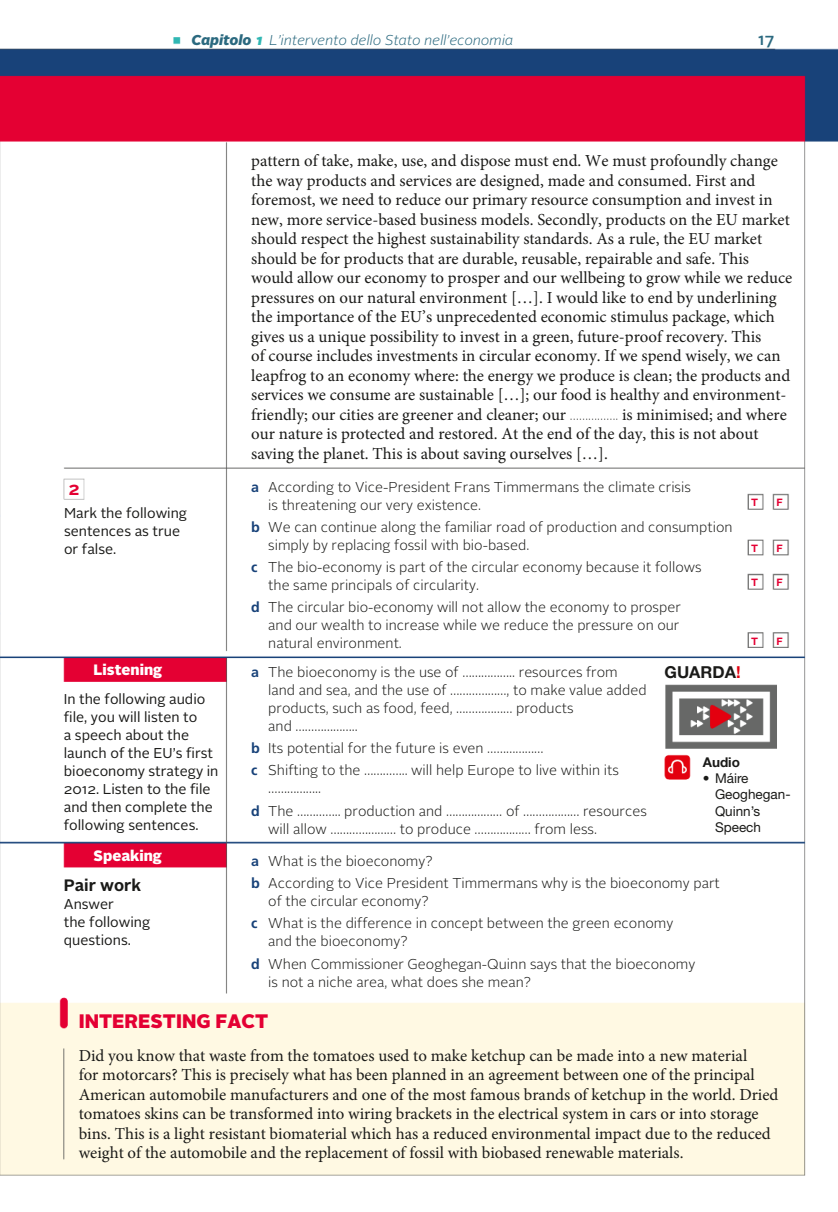
<style>
.page{position:relative;width:838px;height:1212px;background:#fff}
.page>*{position:absolute;margin:0;border:0;box-sizing:border-box;transform-origin:0 0}
.t1{font:900 19.5px "Alright Sans";color:#e40033}
.t2{font:700 18px "Alright Sans";color:#e40033}
.t3{font:16.8px/19.5px "Minion Pro";color:#1a1a18}
.t4{font:700 16.5px "Alright Sans";color:#1a1a18}
.t5{font:700 16.5px "Helvetica Neue LT Std";color:#1a1a18}
.t6{font:500 16.5px "Alright Sans";color:#2b697f}
.t7{font:900 15px "Alright Sans";color:#fff}
.t8{font:300 14.25px/18px "Alright Sans";color:#1a1a18}
.t9{font:14.25px/18px "Alright Sans";color:#1a1a18}
.t10{font:italic 300 14.25px "Alright Sans";color:#2b697f}
.t11{font:13.5px/16.2px "Helvetica Neue LT Std";color:#1a1a18}
.t12{font:700 13.5px "Helvetica Neue LT Std";color:#1a1a18}
.t13{font:700 10.5px "Alright Sans";color:#e40033}
.s1{font-weight:900}
.s2{font-weight:900;color:#30b7b3}
.s3{font-family:"Alright Sans";font-weight:100;font-size:14.25px}
.s4{font-family:"Frutiger LT Std";font-weight:700;color:#184279}
.s5{color:#e3000f}
</style>
<div class="page">
<img style="left:0;top:37px;width:838px;height:1139px">
<p class="t10" style="left:191px;top:34px;width:324px"><span class="s1">Capitolo</span> <span class="s2">1</span> L’intervento dello Stato nell’economia</p>
<p class="t6" style="left:758px;top:32px;width:17px">17</p>
<p class="t2" style="left:68px;top:481px;width:13px">2</p>
<p class="t9" style="left:64px;top:505px;width:125px">Mark the following sentences as true or false.</p>
<p class="t7" style="left:94px;top:664px;width:70px">Listening</p>
<p class="t9" style="left:64px;top:691px;width:156px">In the following audio file, you will listen to<br>a speech about the launch of the EU’s first bioeconomy strategy in<br>2012. Listen to the file and then complete the following sentences.</p>
<p class="t7" style="left:94px;top:849px;width:70px">Speaking</p>
<p class="t4" style="left:64px;top:879px;width:79px">Pair work</p>
<p class="t9" style="left:64px;top:896px;width:88px">Answer<br>the following questions.</p>
<p class="t3" style="left:251px;top:152px;width:542px">pattern of take, make, use, and dispose must end. We must profoundly change the way products and services are designed, made and consumed. First and foremost, we need to reduce our primary resource consumption and invest in new, more service-based business models. Secondly, products on the EU market should respect the highest sustainability standards. As a rule, the EU market should be for products that are durable, reusable, repairable and safe. This would allow our economy to prosper and our wellbeing to grow while we reduce pressures on our natural environment […]. I would like to end by underlining the importance of the EU’s unprecedented economic stimulus package, which gives us a unique possibility to invest in a green, future-proof recovery. This<br>of course includes investments in circular economy. If we spend wisely, we can leapfrog to an economy where: the energy we produce is clean; the products and services we consume are sustainable […]; our food is healthy and environment&shy;friendly; our cities are greener and cleaner; our <span class="s3">…………….</span> is minimised; and where our nature is protected and restored. At the end of the day, this is not about saving the planet. This is about saving ourselves […].</p>
<p class="t8" style="left:268px;top:479px;width:424px;text-indent:-17px"><span class="s4">a</span> According to Vice-President Frans Timmermans the climate crisis is threatening our very existence.</p>
<p class="t8" style="left:268px;top:519px;width:466px;text-indent:-17px"><span class="s4">b</span> We can continue along the familiar road of production and consumption simply by replacing fossil with bio-based.</p>
<p class="t8" style="left:268px;top:559px;width:435px;text-indent:-17px"><span class="s4">c</span> The bio-economy is part of the circular economy because it follows the same principals of circularity.</p>
<p class="t8" style="left:268px;top:599px;width:414px;text-align:justify;text-indent:-17px"><span class="s4">d</span> The circular bio-economy will not allow the economy to prosper and our wealth to increase while we reduce the pressure on our natural environment.</p>
<p class="t13" style="left:751px;top:498px;width:8px">T</p>
<p class="t13" style="left:776px;top:498px;width:8px">F</p>
<p class="t13" style="left:751px;top:544px;width:8px">T</p>
<p class="t13" style="left:776px;top:544px;width:8px">F</p>
<p class="t13" style="left:751px;top:578px;width:8px">T</p>
<p class="t13" style="left:776px;top:578px;width:8px">F</p>
<p class="t13" style="left:751px;top:637px;width:8px">T</p>
<p class="t13" style="left:776px;top:637px;width:8px">F</p>
<p class="t5" style="left:664px;top:662px;width:78px">GUARDA<span class="s5">!</span></p>
<p class="t8" style="left:268px;top:664px;width:380px;text-indent:-17px"><span class="s4">a</span> The bioeconomy is the use of …………….. resources from land and sea, and the use of ………………, to make value added products, such as food, feed, ……………… products<br>and ………………..</p>
<p class="t8" style="left:251px;top:738px;width:369px;line-height:22.2px"><span class="s4">b</span> Its potential for the future is even ………………<br><span class="s4">c</span> Shifting to the ………….. will help Europe to live within its</p>
<p class="t8" style="left:251px;top:778px;width:397px;line-height:22.2px;text-indent:17px">……………..<br><span class="s4">d</span> The ………….. production and ……………… of ……………… resources</p>
<p class="t8" style="left:268px;top:821px;width:330px">will allow ………………… to produce ……………… from less.</p>
<p class="t8" style="left:251px;top:851px;width:470px;line-height:22.2px"><span class="s4">a</span> What is the bioeconomy?<br><span class="s4">b</span> According to Vice President Timmermans why is the bioeconomy part</p>
<p class="t8" style="left:251px;top:891px;width:423px;line-height:22.2px;text-indent:17px">of the circular economy?<br><span class="s4">c</span> What is the difference in concept between the green economy</p>
<p class="t8" style="left:251px;top:931px;width:445px;line-height:22.2px;text-indent:17px">and the bioeconomy?<br><span class="s4">d</span> When Commissioner Geoghegan-Quinn says that the bioeconomy</p>
<p class="t8" style="left:268px;top:973px;width:264px">is not a niche area, what does she mean?</p>
<p class="t12" style="left:702px;top:754px;width:39px">Audio</p>
<p class="t11" style="left:715px;top:770px;width:77px;text-indent:-12px">• Máire<br>Geoghegan-<br>Quinn’s<br>Speech</p>
<p class="t1" style="left:79px;top:1013px;width:191px">INTERESTING FACT</p>
<p class="t3" style="left:79px;top:1047px;width:701px">Did you know that waste from the tomatoes used to make ketchup can be made into a new material<br>for motorcars? This is precisely what has been planned in an agreement between one of the principal American automobile manufacturers and one of the most famous brands of ketchup in the world. Dried tomatoes skins can be transformed into wiring brackets in the electrical system in cars or into storage bins. This is a light resistant biomaterial which has a reduced environmental impact due to the reduced weight of the automobile and the replacement of fossil with biobased renewable materials.</p>
</div>
